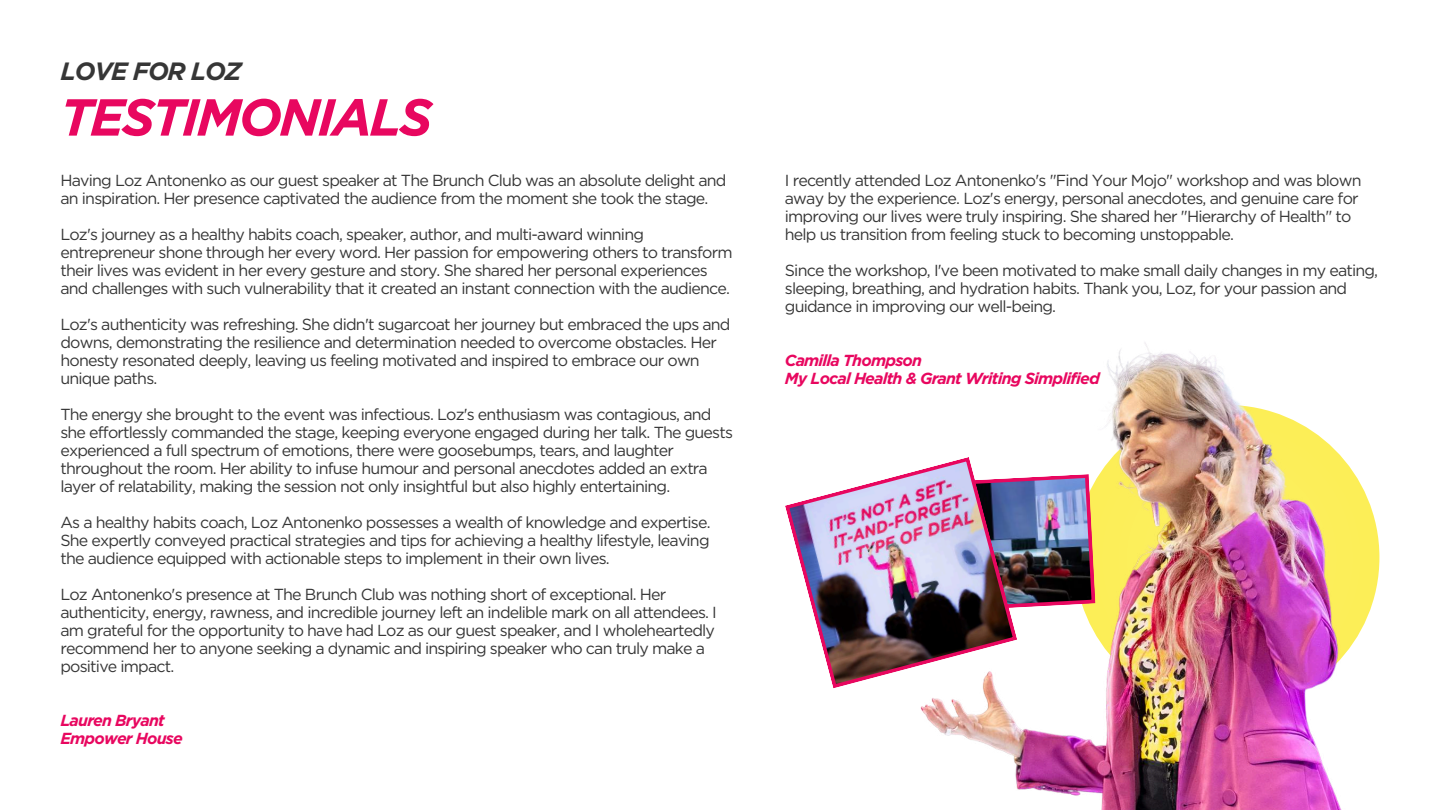
<style>
.page{position:relative;width:1440px;height:810px;background:#fff}
.page>*{position:absolute;margin:0;border:0;box-sizing:border-box;transform-origin:0 0}
.t1{font:italic 700 52px "Gotham";letter-spacing:-.05em;color:#e8075f}
.t2{font:italic 700 25px "Gotham";letter-spacing:-.05em;color:#363636}
.t3{font:16px/18px "Gotham";letter-spacing:-.05em;color:#363636}
.t4{font:italic 700 16px/18px "Gotham";letter-spacing:-.05em;color:#e8075f}
</style>
<div class="page">
<img style="left:920px;top:342px;width:460px;height:468px">
<img style="left:1017px;top:474px;width:78px;height:136px">
<img style="left:785px;top:457px;width:232px;height:231px">
<h2 class="t2" style="left:60px;top:56px;width:183px">LOVE FOR LOZ</h2>
<h1 class="t1" style="left:60px;top:86px;width:373px">TESTIMONIALS</h1>
<p class="t3" style="left:60px;top:171px;width:668px">Having Loz Antonenko as our guest speaker at The Brunch Club was an absolute delight and an inspiration. Her presence captivated the audience from the moment she took the stage.</p>
<p class="t3" style="left:60px;top:225px;width:674px">Loz's journey as a healthy habits coach, speaker, author, and multi-award winning entrepreneur shone through her every word. Her passion for empowering others to transform their lives was evident in her every gesture and story. She shared her personal experiences and challenges with such vulnerability that it created an instant connection with the audience.</p>
<p class="t3" style="left:60px;top:315px;width:672px">Loz's authenticity was refreshing. She didn't sugarcoat her journey but embraced the ups and downs, demonstrating the resilience and determination needed to overcome obstacles. Her honesty resonated deeply, leaving us feeling motivated and inspired to embrace our own unique paths.</p>
<p class="t3" style="left:60px;top:405px;width:674px">The energy she brought to the event was infectious. Loz's enthusiasm was contagious, and she effortlessly commanded the stage, keeping everyone engaged during her talk. The guests experienced a full spectrum of emotions, there were goosebumps, tears, and laughter throughout the room. Her ability to infuse humour and personal anecdotes added an extra layer of relatability, making the session not only insightful but also highly entertaining.</p>
<p class="t3" style="left:60px;top:513px;width:652px;text-align:justify">As a healthy habits coach, Loz Antonenko possesses a wealth of knowledge and expertise.<br>She expertly conveyed practical strategies and tips for achieving a healthy lifestyle, leaving the audience equipped with actionable steps to implement in their own lives.</p>
<p class="t3" style="left:60px;top:585px;width:658px">Loz Antonenko's presence at The Brunch Club was nothing short of exceptional. Her authenticity, energy, rawness, and incredible journey left an indelible mark on all attendees. I am grateful for the opportunity to have had Loz as our guest speaker, and I wholeheartedly recommend her to anyone seeking a dynamic and inspiring speaker who can truly make a positive impact.</p>
<p class="t4" style="left:60px;top:711px;width:124px">Lauren Bryant<br>Empower House</p>
<p class="t3" style="left:785px;top:171px;width:578px">I recently attended Loz Antonenko's "Find Your Mojo" workshop and was blown away by the experience. Loz's energy, personal anecdotes, and genuine care for improving our lives were truly inspiring. She shared her "Hierarchy of Health" to help us transition from feeling stuck to becoming unstoppable.</p>
<p class="t3" style="left:785px;top:261px;width:595px">Since the workshop, I've been motivated to make small daily changes in my eating, sleeping, breathing, and hydration habits. Thank you, Loz, for your passion and guidance in improving our well-being.</p>
<p class="t4" style="left:785px;top:351px;width:317px">Camilla Thompson<br>My Local Health &amp; Grant Writing Simplified</p>
</div>
